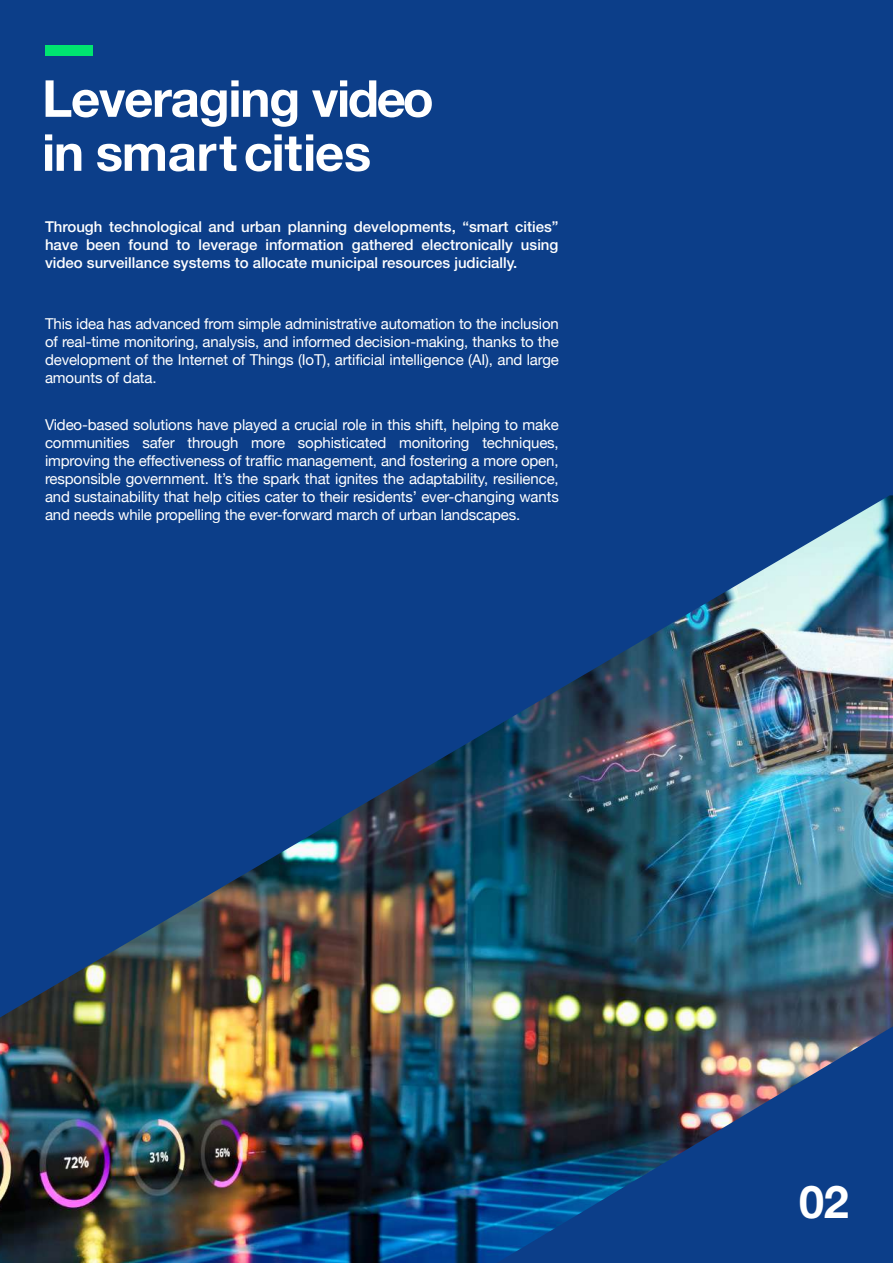
<style>
.page{position:relative;width:893px;height:1263px;background:#0c3e89}
.page>*{position:absolute;margin:0;border:0;box-sizing:border-box;transform-origin:0 0}
.t1{font:700 51px/54px "Helvetica Neue";letter-spacing:-.025em;color:#fff}
.t2{font:700 45px "Helvetica Neue";color:#fff}
.t3{font:15px/18px "Helvetica Neue";letter-spacing:-.01em;color:#fff;text-align:justify}
.t4{font:500 15px/18px "Helvetica Neue";color:#fff;text-align:justify}
</style>
<div class="page">
<div style="left:45px;top:45px;width:47px;height:10px;background:#00e570"></div>
<img style="left:0;top:495px;width:893px;height:768px">
<h1 class="t1" style="left:42px;top:70px;width:393px">Leveraging video in smart cities</h1>
<p class="t4" style="left:45px;top:217px;width:515px">Through technological and urban planning developments, “smart cities” have been found to leverage information gathered electronically using video surveillance systems to allocate municipal resources judicially.</p>
<p class="t3" style="left:45px;top:315px;width:515px">This idea has advanced from simple administrative automation to the inclusion of real-time monitoring, analysis, and informed decision-making, thanks to the development of the Internet of Things (IoT), artificial intelligence (AI), and large amounts of data.</p>
<p class="t3" style="left:45px;top:415px;width:515px">Video-based solutions have played a crucial role in this shift, helping to make communities safer through more sophisticated monitoring techniques, improving the effectiveness of traffic management, and fostering a more open, responsible government. It’s the spark that ignites the adaptability, resilience, and sustainability that help cities cater to their residents’ ever-changing wants and needs while propelling the ever-forward march of urban landscapes.</p>
<h2 class="t2" style="left:799px;top:1174px;width:51px">02</h2>
</div>
